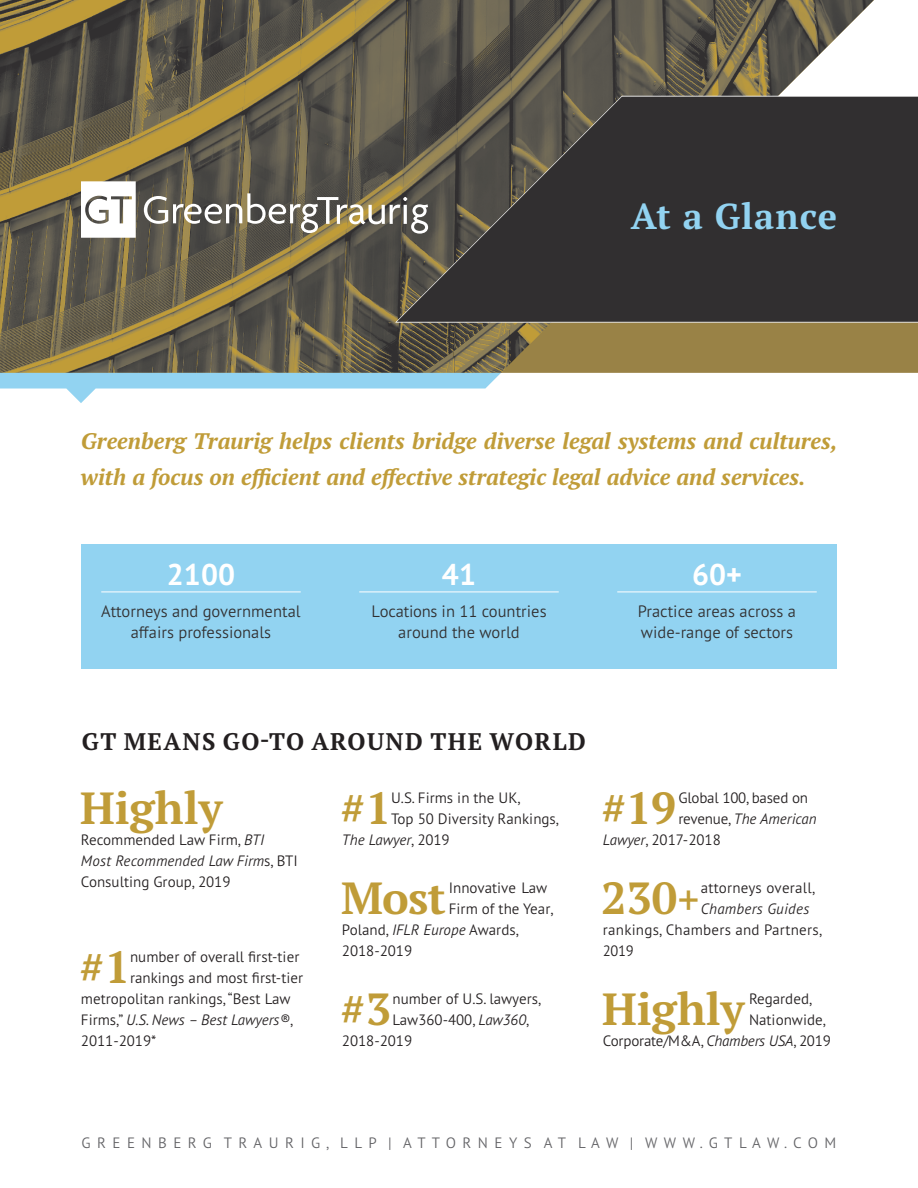
<style>
.page{position:relative;width:918px;height:1188px;background:#fff}
.page>*{position:absolute;margin:0;border:0;box-sizing:border-box;transform-origin:0 0}
.t1{font:700 45px "PT Serif Pro";color:#c09c38}
.t2{font:700 36px "PT Serif Pro";letter-spacing:.03em;color:#92d3f1}
.t3{font:700 30px "PT Sans Pro";color:#fff}
.t4{font:700 24px "PT Serif Pro";letter-spacing:.06em;color:#231f20}
.t5{font:italic 700 22.5px/36px "PT Serif Pro";color:#c09c38}
.t6{font:300 16.5px/21px "PT Sans Pro";color:#312f30;text-align:center}
.t7{font:300 15px/21px "PT Sans Pro";color:#231f20}
.t8{font:italic 300 15px "PT Sans Pro";color:#231f20}
.t9{font:300 15px "PT Sans Pro";letter-spacing:.43em;color:#636366}
.s1{font-style:italic}
.s2{font-style:normal}
.s3{font-size:40.5px}
</style>
<div class="page">
<img style="left:0;top:0;width:874px;height:373px">
<svg style="left:395px;top:96px;width:523px;height:227px;background:#3a3736"></svg>
<svg style="left:144px;top:193px;width:284px;height:41px"></svg>
<svg style="left:81px;top:181px;width:55px;height:57px"></svg>
<svg style="left:0;top:373px;width:501px;height:30px"></svg>
<div style="left:81px;top:544px;width:756px;height:125px;background:#92d3f1"></div>
<hr style="left:101px;top:591px;width:200px;height:1px;background:#fff">
<hr style="left:359px;top:591px;width:200px;height:1px;background:#fff">
<hr style="left:617px;top:591px;width:200px;height:1px;background:#fff">
<h2 class="t2" style="left:631px;top:192px;width:208px">At a Glance</h2>
<h3 class="t5" style="left:81px;top:423px;width:758px">Greenberg Traurig helps clients bridge diverse legal systems and cultures, with a focus on efficient and effective strategic legal advice and services.</h3>
<h3 class="t3" style="left:167px;top:554px;width:70px">2100</h3>
<p class="t6" style="left:101px;top:600px;width:201px">Attorneys and governmental affairs professionals</p>
<h3 class="t3" style="left:442px;top:554px;width:36px">41</h3>
<p class="t6" style="left:371px;top:600px;width:177px">Locations in 11 countries around the world</p>
<h3 class="t3" style="left:692px;top:554px;width:51px">60+</h3>
<p class="t6" style="left:638px;top:600px;width:160px;text-align:left">Practice areas across a wide-range of sectors</p>
<h3 class="t4" style="left:82px;top:725px;width:506px">GT MEANS GO-TO AROUND THE WORLD</h3>
<h1 class="t1" style="left:80px;top:779px;width:144px">Highly</h1>
<p class="t7" style="left:81px;top:829px;width:218px">Recommended Law Firm, <span class="s1">BTI<br>Most Recommended Law Firm</span>s, BTI<br>Consulting Group, 2019</p>
<h1 class="t1" style="left:79px;top:938px;width:52px">#1</h1>
<p class="t7" style="left:130px;top:946px;width:171px">number of overall first-tier</p>
<p class="t7" style="left:130px;top:967px;width:175px">rankings and most first-tier</p>
<p class="t7" style="left:81px;top:988px;width:211px">metropolitan rankings, “Best Law</p>
<p class="t8" style="left:81px;top:1010px;width:214px"><span class="s2">Firms,”</span> U.S. News – Best Lawyers®<span class="s2">,</span></p>
<p class="t7" style="left:81px;top:1030px;width:77px">2011-2019*</p>
<h1 class="t1" style="left:340px;top:779px;width:52px">#1</h1>
<p class="t7" style="left:391px;top:787px;width:131px">U.S. Firms in the UK,</p>
<p class="t7" style="left:391px;top:808px;width:170px">Top 50 Diversity Rankings,</p>
<p class="t8" style="left:342px;top:830px;width:109px">The Lawyer<span class="s2">, 2019</span></p>
<h1 class="t1" style="left:341px;top:869px;width:106px">Most</h1>
<p class="t7" style="left:449px;top:877px;width:100px">Innovative Law</p>
<p class="t7" style="left:449px;top:898px;width:106px">Firm of the Year,</p>
<p class="t7" style="left:342px;top:919px;width:179px">Poland, <span class="s1">IFLR Europe</span> Awards,</p>
<p class="t7" style="left:342px;top:940px;width:72px">2018-2019</p>
<h1 class="t1" style="left:340px;top:980px;width:52px">#3</h1>
<p class="t7" style="left:392px;top:988px;width:151px">number of U.S. lawyers,</p>
<p class="t7" style="left:392px;top:1009px;width:138px">Law360-400, <span class="s1">Law360</span>,</p>
<p class="t7" style="left:342px;top:1030px;width:72px">2018-2019</p>
<h1 class="t1" style="left:601px;top:779px;width:76px">#19</h1>
<p class="t7" style="left:678px;top:787px;width:131px">Global 100, based on</p>
<p class="t8" style="left:678px;top:809px;width:140px"><span class="s2">revenue,</span> The American</p>
<p class="t7" style="left:603px;top:829px;width:119px"><span class="s1">Lawyer</span>, 2017-2018</p>
<h1 class="t1" style="left:601px;top:869px;width:101px">230<span class="s3">+</span></h1>
<p class="t7" style="left:701px;top:877px;width:116px">attorneys overall,</p>
<p class="t8" style="left:701px;top:899px;width:110px">Chambers Guides</p>
<p class="t7" style="left:603px;top:919px;width:221px">rankings, Chambers and Partners,<br>2019</p>
<h1 class="t1" style="left:602px;top:980px;width:144px">Highly</h1>
<p class="t7" style="left:749px;top:988px;width:65px">Regarded,</p>
<p class="t7" style="left:749px;top:1009px;width:79px">Nationwide,</p>
<p class="t7" style="left:603px;top:1030px;width:229px">Corporate/M&amp;A, <span class="s1">Chambers USA</span>, 2019</p>
<p class="t9" style="left:82px;top:1132px;width:756px">GREENBERG TRAURIG, LLP | ATTORNEYS AT LAW | WWW.GTLAW.COM</p>
</div>
